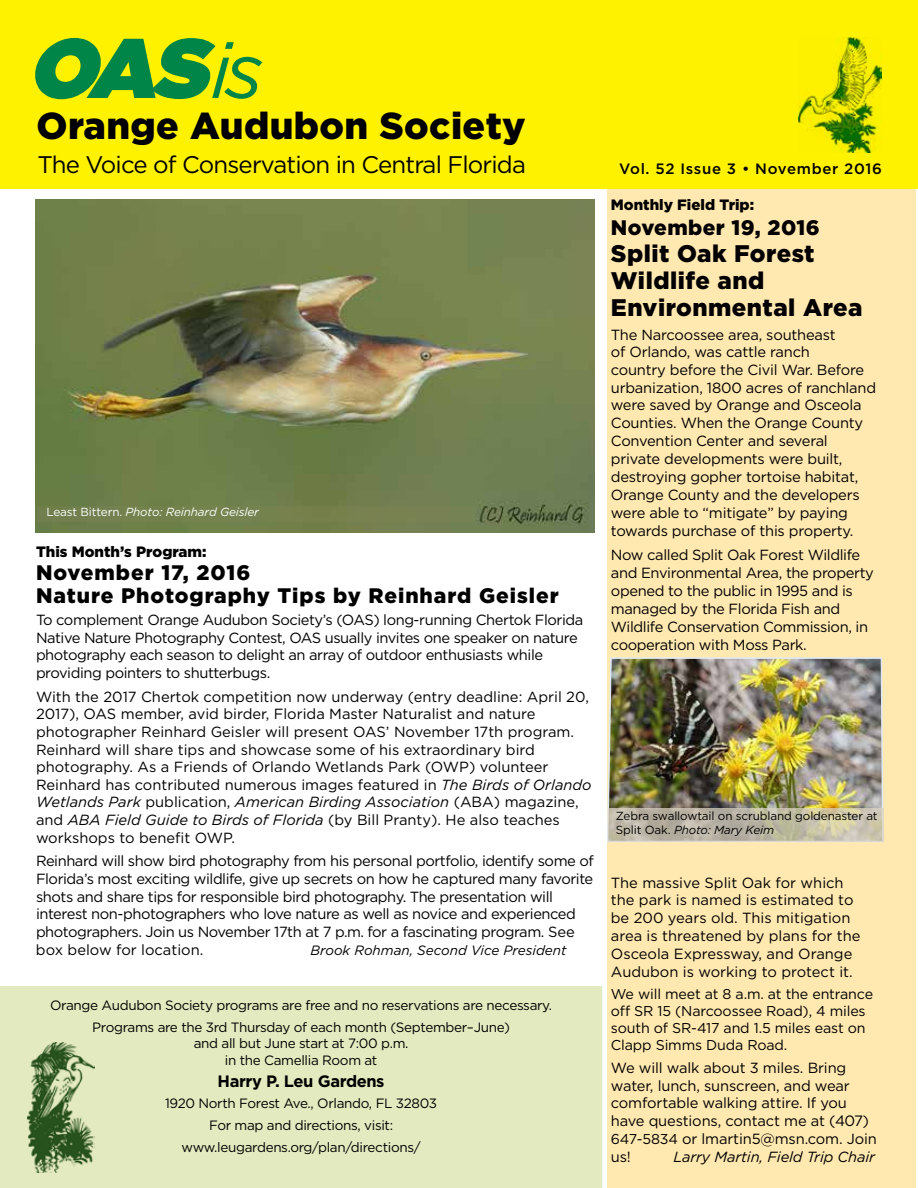
<style>
.page{position:relative;width:918px;height:1188px;background:#fff}
.page>*{position:absolute;margin:0;border:0;box-sizing:border-box;transform-origin:0 0}
.t1{font:italic 84px "Gotham Ultra";color:#008548}
.t2{font:italic 42px "Gotham Ultra";color:#008548}
.t3{font:900 37.5px "Gotham";letter-spacing:.01em;color:#000}
.t4{font:900 24px/27px "Gotham";letter-spacing:.02em;color:#020000}
.t5{font:24px "Gotham";letter-spacing:-.035em;color:#000}
.t6{font:900 21px/22.5px "Gotham";letter-spacing:.045em;color:#000}
.t7{font:900 21px "Gotham";letter-spacing:.02em;color:#020000}
.t8{font:700 16.5px "Gotham";letter-spacing:-.025em;color:#000}
.t9{font:900 15px "Gotham";color:#000}
.t10{font:500 15px "Gotham";letter-spacing:.045em;color:#000}
.t11{font:14.7px/17.7px "Gotham";letter-spacing:-.02em;color:#000}
.t12{font:14.7px/17.7px "Gotham";color:#000}
.t13{font:italic 14.7px "Gotham";letter-spacing:-.01em;color:#000}
.t14{font:14.25px/17.1px "Gotham";letter-spacing:-.01em;color:#000}
.t15{font:13.5px/21.9px "Gotham";letter-spacing:-.025em;color:#000;text-align:center}
.t16{font:italic 13.5px "Gotham";color:#000}
.t17{font:11.7px/14.1px "Gotham";letter-spacing:-.01em;color:#000}
.t18{font:italic 11.7px "Gotham";letter-spacing:-.01em;color:#fff}
.s1{font-family:"Gotham";font-size:36px}
.s2{font-family:"Gotham";font-size:78px}
.s3{font-style:normal}
.s4{font-style:italic}
.s5{font-size:15px}
.s6{font-size:14.25px}
</style>
<div class="page">
<div style="left:608px;top:189px;width:308px;height:999px;background:#ffe9b1"></div>
<div style="left:0;top:0;width:918px;height:189px;background:#fff200"></div>
<div style="left:1px;top:987px;width:601px;height:200px;background:#e4eabf"></div>
<div style="left:0;top:986px;width:602px;height:202px;border:2px solid #e4eabf"></div>
<img style="left:27px;top:1043px;width:68px;height:129px">
<img style="left:798px;top:37px;width:84px;height:116px">
<img style="left:607px;top:657px;width:277px;height:186px">
<svg style="left:608px;top:808px;width:275px;height:34px"></svg>
<img style="left:35px;top:200px;width:559px;height:333px">
<div style="left:37px;top:507px;width:437px;height:15px;background:#75814e"></div>
<h2 class="t2" style="left:36px;top:28px;width:117px">OAS<span class="s1">i s</span></h2>
<h1 class="t1" style="left:28px;top:20px;width:237px">OAS<span class="s2">i s</span></h1>
<h3 class="t3" style="left:37px;top:104px;width:491px">Orange Audubon Society</h3>
<h3 class="t5" style="left:37px;top:151px;width:490px">The Voice of Conservation in Central Florida</h3>
<p class="t10" style="left:619px;top:160px;width:264px">Vol. 52 Issue 3 • November 2016</p>
<p class="t18" style="left:47px;top:506px;width:214px"><span class="s3">Least Bittern.</span> Photo: Reinhard Geisler</p>
<p class="t9" style="left:36px;top:543px;width:172px">This Month’s Program:</p>
<h3 class="t6" style="left:36px;top:561px;width:524px">November 17, 2016<br>Nature Photography Tips by Reinhard Geisler</h3>
<p class="t11" style="left:36px;top:611px;width:549px">To complement Orange Audubon Society’s (OAS) long-running Chertok Florida Native Nature Photography Contest, OAS usually invites one speaker on nature photography each season to delight an array of outdoor enthusiasts while providing pointers to shutterbugs.</p>
<p class="t12" style="left:36px;top:687px;width:557px">With the 2017 Chertok competition now underway (entry deadline: April 20, 2017), OAS member, avid birder, Florida Master Naturalist and nature photographer Reinhard Geisler will present OAS’ November 17th program.<br>Reinhard will share tips and showcase some of his extraordinary bird photography. As a Friends of Orlando Wetlands Park (OWP) volunteer Reinhard has contributed numerous images featured in <span class="s4">The Birds of Orlando Wetlands Park</span> publication, <span class="s4">American Birding Association</span> (ABA) magazine, and <span class="s4">ABA Field Guide to Birds of Florida</span> (by Bill Pranty). He also teaches workshops to benefit OWP.</p>
<p class="t11" style="left:36px;top:852px;width:559px">Reinhard will show bird photography from his personal portfolio, identify some of Florida’s most exciting wildlife, give up secrets on how he captured many favorite shots and share tips for responsible bird photography. The presentation will interest non-photographers who love nature as well as novice and experienced photographers. Join us November 17th at 7 p.m. for a fascinating program. See box below for location.</p>
<p class="t16" style="left:310px;top:942px;width:258px">Brook Rohman, Second Vice President</p>
<p class="t15" style="left:50px;top:994px;width:503px">Orange Audubon Society programs are free and no reservations are necessary.<br>Programs are the 3rd Thursday of each month (September–June)</p>
<p class="t15" style="left:194px;top:1035px;width:216px;line-height:16.5px">and all but June start at 7:00 p.m. in the Camellia Room at</p>
<p class="t8" style="left:218px;top:1071px;width:168px">Harry P. Leu Gardens</p>
<p class="t15" style="left:165px;top:1092px;width:274px">1920 North Forest Ave., Orlando, FL 32803<br>For map and directions, visit: www.leugardens.org/plan/directions/</p>
<p class="t9" style="left:611px;top:196px;width:145px">Monthly Field Trip:</p>
<h3 class="t7" style="left:611px;top:216px;width:210px">November 19, 2016</h3>
<h3 class="t4" style="left:611px;top:240px;width:253px">Split Oak Forest<br>Wildlife and<br>Environmental Area</h3>
<p class="t11" style="left:611px;top:325px;width:267px">The Narcoossee area, southeast<br>of Orlando, was cattle ranch<br>country before the Civil War. Before urbanization, 1800 acres of ranchland were saved by Orange and Osceola Counties. When the Orange County Convention Center and several private developments were built, destroying gopher tortoise habitat, Orange County and the developers were able to “mitigate” by paying towards purchase of this property.</p>
<p class="t11" style="left:611px;top:545px;width:265px">Now called Split Oak Forest Wildlife and Environmental Area, the property opened to the public in 1995 and is managed by the Florida Fish and Wildlife Conservation Commission, in cooperation with Moss Park.</p>
<p class="t17" style="left:616px;top:809px;width:263px">Zebra swallowtail on scrubland goldenaster at<br>Split Oak. <span class="s4">Photo: Mary Keim</span></p>
<p class="t12" style="left:611px;top:874px;width:244px;line-height:16.5px">The massive Split Oak for which the park is named is estimated to</p>
<p class="t12" style="left:611px;top:908px;width:251px">be 200 years old. This mitigation area is threatened by plans for the Osceola Expressway, and Orange Audubon is working to protect it.</p>
<p class="t14" style="left:611px;top:985px;width:264px">We will meet at 8 a.m. at the entrance off SR 15 (Narcoossee Road), 4 miles south of SR-417 and 1.5 miles east on<br>Clapp Simms Duda Road.</p>
<p class="t11" style="left:611px;top:1059px;width:268px">We will walk about 3 miles. Bring water, lunch, sunscreen, and wear comfortable walking attire. If you have questions, contact me at <span class="s5">(407)<br></span><span class="s6">647-5834</span> or lmartin5@msn.com. Join us!</p>
<p class="t13" style="left:673px;top:1148px;width:203px">Larry Martin, Field Trip Chair</p>
</div>
